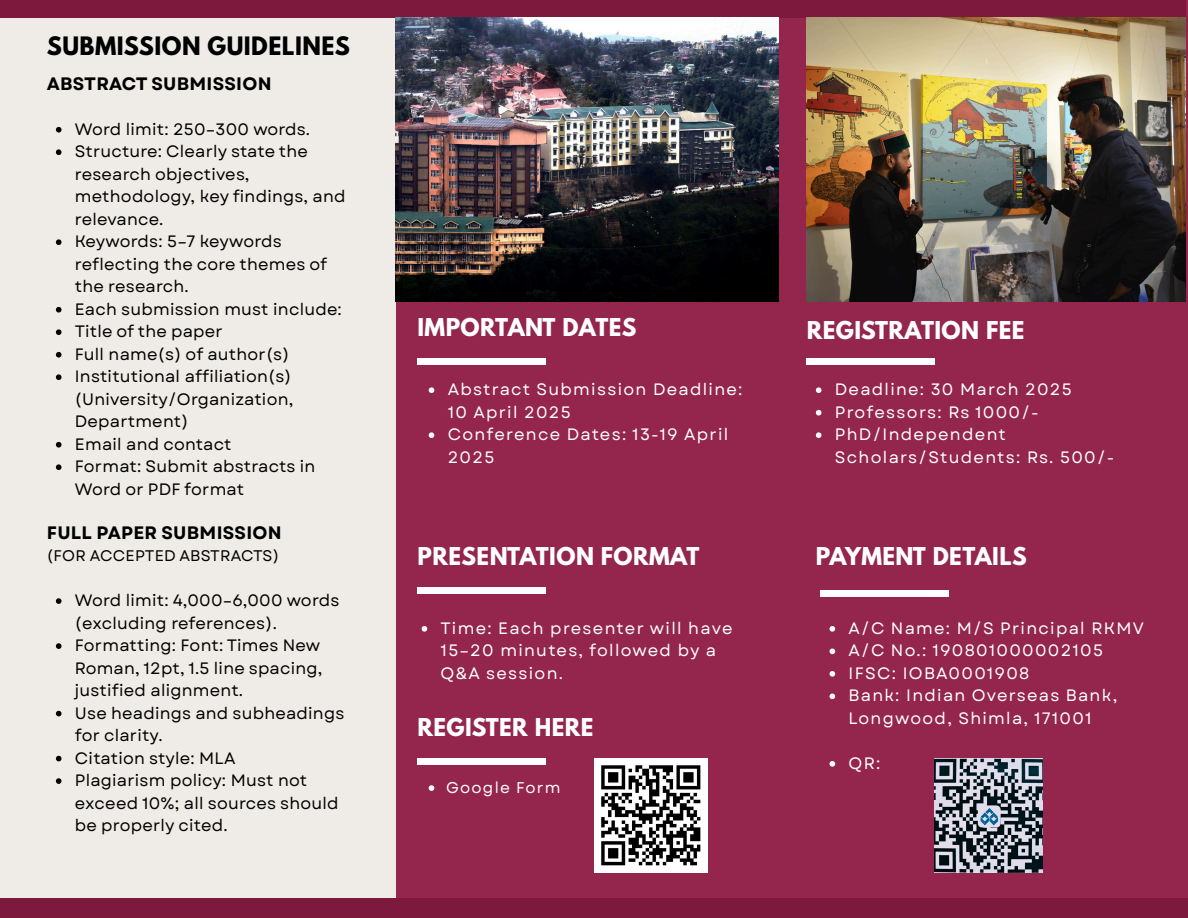
<style>
.page{position:relative;width:1188px;height:918px;background:#94264e}
.page>*{position:absolute;margin:0;border:0;box-sizing:border-box;transform-origin:0 0}
.t1{font:700 22.5px "League Spartan";letter-spacing:.02em;color:#000}
.t2{font:700 21.75px "League Spartan";letter-spacing:.02em;color:#fff}
.t3{font:700 18px "Garet";letter-spacing:.015em;color:#000}
.t4{font:16.5px/22.5px "Garet";letter-spacing:.015em;color:#000}
.t5{font:16.5px/22.5px "Garet";letter-spacing:.08em;color:#fff}
.t6{font:15.6px "Garet";letter-spacing:.08em;color:#fff}
.t7{font:15.3px "Garet";letter-spacing:.01em;color:#000}
</style>
<div class="page">
<div style="left:0;top:0;width:396px;height:918px;background:#efece7"></div>
<div style="left:0;top:0;width:1186px;height:18px;background:#7d193d"></div>
<div style="left:0;top:899px;width:1188px;height:19px;background:#7d193d"></div>
<div style="left:418px;top:359px;width:128px;height:5px;background:#fff"></div>
<div style="left:418px;top:588px;width:128px;height:5px;background:#fff"></div>
<div style="left:807px;top:359px;width:128px;height:5px;background:#fff"></div>
<div style="left:821px;top:591px;width:128px;height:6px;background:#fff"></div>
<img style="left:935px;top:759px;width:108px;height:113px">
<div style="left:418px;top:759px;width:128px;height:5px;background:#fff"></div>
<img style="left:396px;top:17px;width:382px;height:285px">
<img style="left:807px;top:17px;width:379px;height:285px">
<img style="left:594px;top:759px;width:114px;height:113px">
<svg style="left:429px;top:387px;width:5px;height:6px"></svg>
<svg style="left:429px;top:432px;width:5px;height:6px"></svg>
<svg style="left:422px;top:626px;width:5px;height:6px"></svg>
<svg style="left:816px;top:387px;width:5px;height:6px"></svg>
<svg style="left:816px;top:410px;width:5px;height:6px"></svg>
<svg style="left:816px;top:432px;width:5px;height:6px"></svg>
<svg style="left:56px;top:127px;width:6px;height:6px"></svg>
<svg style="left:56px;top:149px;width:6px;height:6px"></svg>
<svg style="left:56px;top:239px;width:6px;height:6px"></svg>
<svg style="left:56px;top:307px;width:6px;height:6px"></svg>
<svg style="left:56px;top:329px;width:6px;height:6px"></svg>
<svg style="left:56px;top:352px;width:6px;height:6px"></svg>
<svg style="left:56px;top:374px;width:6px;height:6px"></svg>
<svg style="left:56px;top:442px;width:6px;height:6px"></svg>
<svg style="left:56px;top:464px;width:6px;height:6px"></svg>
<svg style="left:56px;top:598px;width:6px;height:6px"></svg>
<svg style="left:56px;top:643px;width:6px;height:6px"></svg>
<svg style="left:56px;top:711px;width:6px;height:5px"></svg>
<svg style="left:56px;top:756px;width:6px;height:5px"></svg>
<svg style="left:56px;top:778px;width:6px;height:6px"></svg>
<svg style="left:830px;top:626px;width:5px;height:6px"></svg>
<svg style="left:830px;top:649px;width:5px;height:5px"></svg>
<svg style="left:830px;top:671px;width:5px;height:6px"></svg>
<svg style="left:830px;top:694px;width:5px;height:5px"></svg>
<svg style="left:830px;top:761px;width:5px;height:6px"></svg>
<svg style="left:429px;top:785px;width:5px;height:6px"></svg>
<p class="t1" style="left:47px;top:35px;width:305px">SUBMISSION GUIDELINES</p>
<p class="t3" style="left:47px;top:71px;width:226px">ABSTRACT SUBMISSION</p>
<h4 class="t4" style="left:75px;top:118px;width:237px">Word limit: 250–300 words.</h4>
<p class="t4" style="left:75px;top:140px;width:272px">Structure: Clearly state the research objectives, methodology, key findings, and relevance.</p>
<p class="t4" style="left:75px;top:230px;width:254px">Keywords: 5–7 keywords reflecting the core themes of the research.</p>
<p class="t4" style="left:75px;top:298px;width:268px">Each submission must include:</p>
<p class="t4" style="left:75px;top:320px;width:149px">Title of the paper</p>
<p class="t4" style="left:75px;top:343px;width:216px">Full name(s) of author(s)</p>
<p class="t4" style="left:75px;top:365px;width:220px;text-align:justify">Institutional affiliation(s) (University/Organization, Department)</p>
<p class="t4" style="left:75px;top:433px;width:158px">Email and contact</p>
<h1 class="t4" style="left:75px;top:455px;width:242px">Format: Submit abstracts in<br>Word or PDF format</h1>
<h1 class="t3" style="left:47px;top:519px;width:236px">FULL PAPER SUBMISSION</h1>
<h1 class="t7" style="left:47px;top:545px;width:234px">(FOR ACCEPTED ABSTRACTS)</h1>
<p class="t4" style="left:75px;top:589px;width:266px">Word limit: 4,000–6,000 words (excluding references).</p>
<p class="t4" style="left:75px;top:634px;width:249px">Formatting: Font: Times New<br>Roman, 12pt, 1.5 line spacing, justified alignment.</p>
<p class="t4" style="left:75px;top:702px;width:271px">Use headings and subheadings for clarity.</p>
<p class="t4" style="left:75px;top:747px;width:162px">Citation style: MLA</p>
<p class="t4" style="left:75px;top:769px;width:265px">Plagiarism policy: Must not exceed 10%; all sources should be properly cited.</p>
<h1 class="t2" style="left:418px;top:316px;width:220px">IMPORTANT DATES</h1>
<h2 class="t5" style="left:448px;top:378px;width:296px">Abstract Submission Deadline:<br>10 April 2025</h2>
<p class="t5" style="left:448px;top:423px;width:282px">Conference Dates: 13-19 April<br>2025</p>
<p class="t2" style="left:418px;top:545px;width:284px">PRESENTATION FORMAT</p>
<p class="t5" style="left:441px;top:617px;width:293px">Time: Each presenter will have<br>15–20 minutes, followed by a<br>Q&amp;A session.</p>
<p class="t2" style="left:418px;top:716px;width:177px">REGISTER HERE</p>
<p class="t6" style="left:446px;top:776px;width:116px">Google Form</p>
<p class="t2" style="left:807px;top:319px;width:219px">REGISTRATION FEE</p>
<p class="t5" style="left:835px;top:378px;width:238px">Deadline: 30 March 2025</p>
<p class="t5" style="left:835px;top:401px;width:205px">Professors: Rs 1000/-</p>
<p class="t5" style="left:835px;top:423px;width:281px">PhD/Independent<br>Scholars/Students: Rs. 500/-</p>
<p class="t2" style="left:816px;top:545px;width:212px">PAYMENT DETAILS</p>
<p class="t5" style="left:849px;top:617px;width:297px">A/C Name: M/S Principal RKMV</p>
<h1 class="t5" style="left:849px;top:639px;width:256px">A/C No.: 190801000002105</h1>
<h1 class="t5" style="left:849px;top:662px;width:182px">IFSC: IOBA0001908</h1>
<p class="t5" style="left:849px;top:684px;width:270px">Bank: Indian Overseas Bank,<br>Longwood, Shimla, 171001</p>
<p class="t5" style="left:849px;top:752px;width:33px">QR:</p>
</div>
